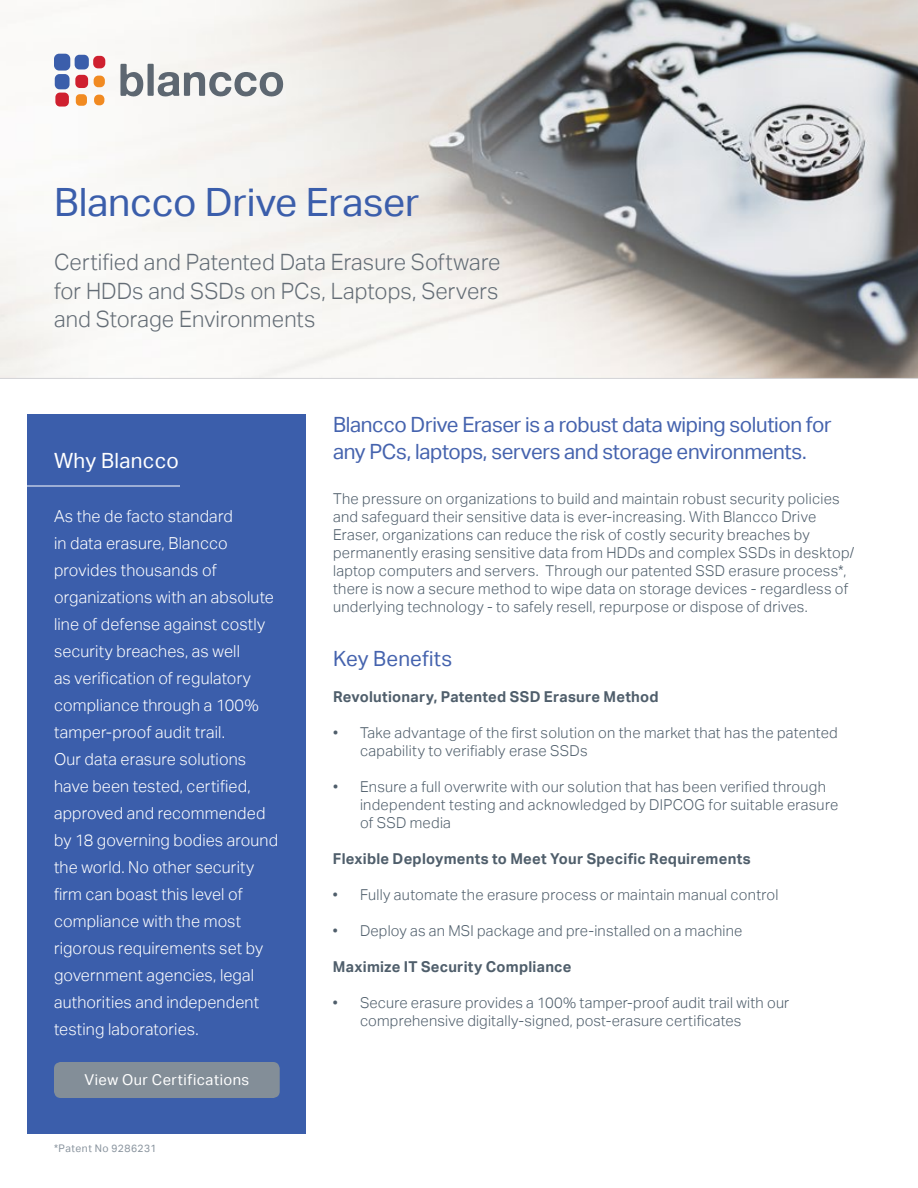
<style>
.page{position:relative;width:918px;height:1188px;background:#fff}
.page>*{position:absolute;margin:0;border:0;box-sizing:border-box;transform-origin:0 0}
.t1{font:39px "Aktiv Grotesk";letter-spacing:-.005em;color:#3b5eab}
.t2{font:300 22.5px/28.5px "Aktiv Grotesk";color:#636c75;text-align:justify}
.t3{font:21px/27px "Aktiv Grotesk";letter-spacing:-.015em;color:#4563ae}
.t4{font:21px "Aktiv Grotesk";letter-spacing:.01em;color:#4563ae}
.t5{font:21px "Aktiv Grotesk";letter-spacing:.015em;color:#fff}
.t6{font:300 16.5px/27px "Aktiv Grotesk";letter-spacing:.01em;color:#fff}
.t7{font:300 15px/18px "Aktiv Grotesk";letter-spacing:.02em;color:#4f5e6b}
.t8{font:700 15px "Aktiv Grotesk";letter-spacing:.02em;color:#4f5e6b}
.t9{font:15px "Aktiv Grotesk";letter-spacing:.035em;color:#fff}
.t10{font:10.5px "Aktiv Grotesk";letter-spacing:.045em;color:#88939d}
</style>
<div class="page">
<img style="left:0;top:0;width:918px;height:378px">
<svg style="left:120px;top:64px;width:163px;height:32px"></svg>
<div style="left:76px;top:94px;width:11px;height:12px;background:#f18a21;border-radius:4px"></div>
<div style="left:94px;top:95px;width:10px;height:10px;background:#f18a21;border-radius:5px"></div>
<div style="left:94px;top:76px;width:11px;height:11px;background:#f18a21;border-radius:5px"></div>
<div style="left:55px;top:74px;width:15px;height:15px;background:#3b5eab;border-radius:5px"></div>
<div style="left:54px;top:54px;width:16px;height:17px;background:#3b5eab;border-radius:5px"></div>
<div style="left:75px;top:55px;width:14px;height:14px;background:#3b5eab;border-radius:5px"></div>
<div style="left:55px;top:93px;width:14px;height:14px;background:#cf202f;border-radius:5px"></div>
<div style="left:75px;top:75px;width:13px;height:13px;background:#cf202f;border-radius:5px"></div>
<div style="left:93px;top:56px;width:12px;height:12px;background:#cf202f;border-radius:5px"></div>
<div style="left:27px;top:414px;width:279px;height:720px;background:#3b5eab"></div>
<hr style="left:27px;top:486px;width:153px;height:1px;background:#fff">
<div style="left:54px;top:1062px;width:226px;height:36px;background:#838e98;border-radius:7px"></div>
<hr style="left:0;top:378px;width:918px;height:1px;background:#d2d2d5">
<h1 class="t1" style="left:54px;top:180px;width:367px">Blancco Drive Eraser</h1>
<h2 class="t2" style="left:54px;top:248px;width:448px">Certified and Patented Data Erasure Software for HDDs and SSDs on PCs, Laptops, Servers and Storage Environments</h2>
<h3 class="t5" style="left:54px;top:448px;width:126px">Why Blancco</h3>
<p class="t6" style="left:54px;top:503px;width:226px">As the de facto standard<br>in data erasure, Blancco provides thousands of organizations with an absolute line of defense against costly security breaches, as well<br>as verification of regulatory compliance through a 100% tamper-proof audit trail.<br>Our data erasure solutions have been tested, certified, approved and recommended by 18 governing bodies around the world. No other security firm can boast this level of compliance with the most rigorous requirements set by government agencies, legal authorities and independent testing laboratories.</p>
<p class="t9" style="left:84px;top:1071px;width:166px">View Our Certifications</p>
<p class="t10" style="left:54px;top:1142px;width:104px">*Patent No 9286231</p>
<h3 class="t3" style="left:333px;top:411px;width:500px">Blancco Drive Eraser is a robust data wiping solution for any PCs, laptops, servers and storage environments.</h3>
<p class="t7" style="left:333px;top:490px;width:523px">The pressure on organizations to build and maintain robust security policies and safeguard their sensitive data is ever-increasing. With Blancco Drive Eraser, organizations can reduce the risk of costly security breaches by permanently erasing sensitive data from HDDs and complex SSDs in desktop/ laptop computers and servers. Through our patented SSD erasure process*, there is now a secure method to wipe data on storage devices - regardless of underlying technology - to safely resell, repurpose or dispose of drives.</p>
<h3 class="t4" style="left:333px;top:646px;width:121px">Key Benefits</h3>
<p class="t8" style="left:333px;top:688px;width:327px">Revolutionary, Patented SSD Erasure Method</p>
<p class="t7" style="left:360px;top:724px;width:479px;text-indent:-27px">• Take advantage of the first solution on the market that has the patented capability to verifiably erase SSDs</p>
<p class="t7" style="left:360px;top:778px;width:480px;text-indent:-27px">• Ensure a full overwrite with our solution that has been verified through independent testing and acknowledged by DIPCOG for suitable erasure of SSD media</p>
<p class="t8" style="left:333px;top:850px;width:419px">Flexible Deployments to Meet Your Specific Requirements</p>
<p class="t7" style="left:333px;top:886px;width:447px">• Fully automate the erasure process or maintain manual control</p>
<p class="t7" style="left:333px;top:922px;width:411px">• Deploy as an MSI package and pre-installed on a machine</p>
<p class="t8" style="left:333px;top:958px;width:240px">Maximize IT Security Compliance</p>
<p class="t7" style="left:360px;top:994px;width:431px;text-indent:-27px">• Secure erasure provides a 100% tamper-proof audit trail with our comprehensive digitally-signed, post-erasure certificates</p>
</div>
